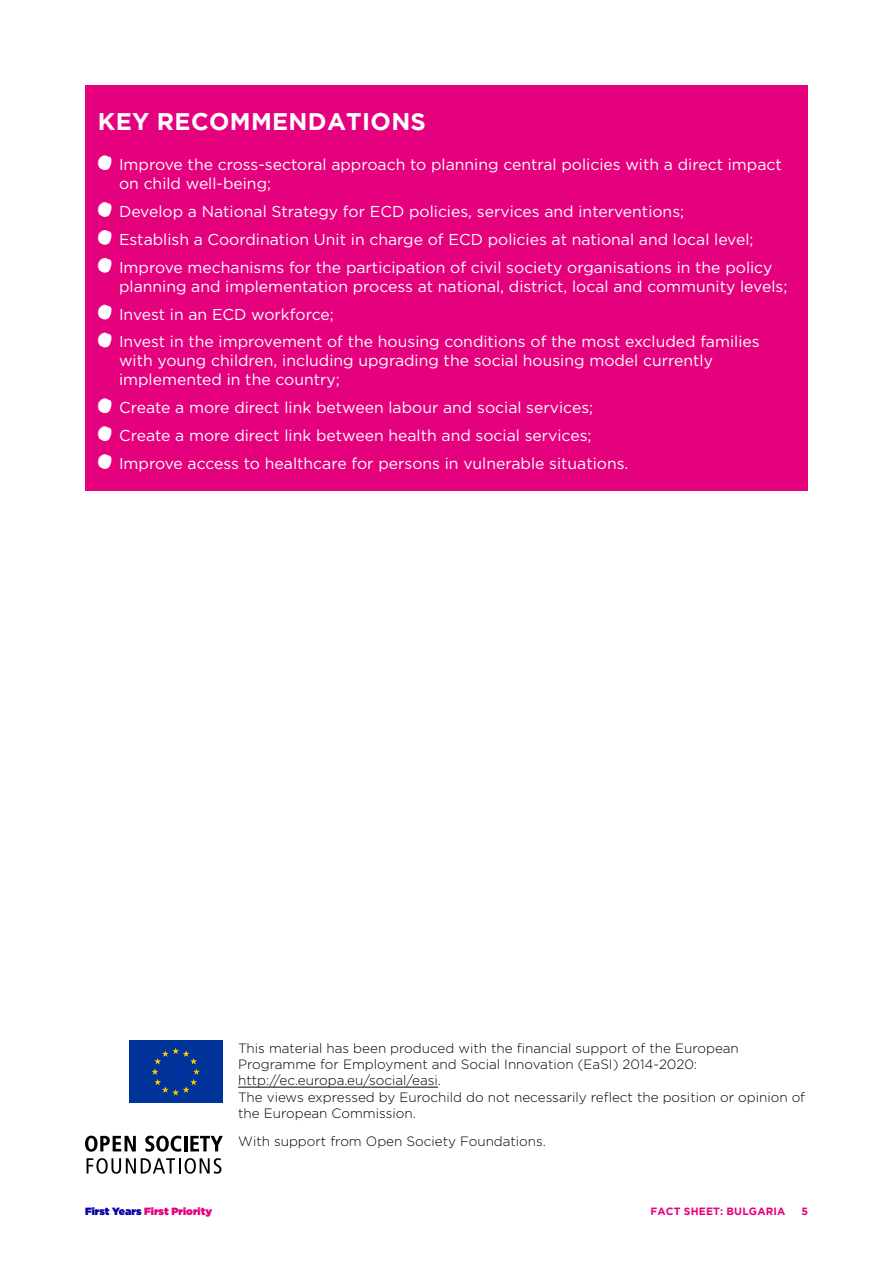
<style>
.page{position:relative;width:893px;height:1263px;background:#fff}
.page>*{position:absolute;margin:0;border:0;box-sizing:border-box;transform-origin:0 0}
.t1{font:700 24px "Gotham";letter-spacing:.015em;color:#fff}
.t2{font:15.75px/27.9px "Gotham";color:#fff}
.t3{font:300 13.5px/16.2px "Gotham";color:#000}
.t4{font:10.5px "Gotham Ultra";color:#e5007e}
.t5{font:700 10.5px "Gotham";letter-spacing:.015em;color:#e5007e}
.s1{color:#0000a4}
</style>
<div class="page">
<div style="left:85px;top:85px;width:723px;height:71px;background:#e5007e"></div>
<div style="left:85px;top:138px;width:723px;height:353px;background:#e5007e"></div>
<svg style="left:98px;top:155px;width:14px;height:15px"></svg>
<svg style="left:98px;top:202px;width:14px;height:15px"></svg>
<svg style="left:98px;top:230px;width:14px;height:15px"></svg>
<svg style="left:98px;top:258px;width:14px;height:15px"></svg>
<svg style="left:98px;top:305px;width:14px;height:14px"></svg>
<svg style="left:98px;top:333px;width:14px;height:14px"></svg>
<svg style="left:98px;top:398px;width:14px;height:15px"></svg>
<svg style="left:98px;top:426px;width:14px;height:15px"></svg>
<svg style="left:98px;top:454px;width:14px;height:15px"></svg>
<hr style="left:238px;top:1087px;width:200px;height:1px;background:#000">
<div style="left:129px;top:1041px;width:93px;height:62px;background:#039"></div>
<svg style="left:152px;top:1048px;width:48px;height:47px"></svg>
<svg style="left:85px;top:1136px;width:51px;height:16px"></svg>
<svg style="left:145px;top:1136px;width:36px;height:16px"></svg>
<hr style="left:184px;top:1136px;width:3px;height:15px;background:#000">
<svg style="left:190px;top:1136px;width:33px;height:15px"></svg>
<svg style="left:87px;top:1158px;width:134px;height:16px"></svg>
<h1 class="t1" style="left:98px;top:107px;width:330px">KEY RECOMMENDATIONS</h1>
<p class="t2" style="left:119px;top:155px;width:664px;line-height:18.9px">Improve the cross-sectoral approach to planning central policies with a direct impact on child well-being;</p>
<p class="t2" style="left:119px;top:197px;width:655px">Develop a National Strategy for ECD policies, services and interventions;<br>Establish a Coordination Unit in charge of ECD policies at national and local level;<br>Improve mechanisms for the participation of civil society organisations in the policy</p>
<p class="t2" style="left:119px;top:272px;width:670px">planning and implementation process at national, district, local and community levels;<br>Invest in an ECD workforce;<br>Invest in the improvement of the housing conditions of the most excluded families</p>
<p class="t2" style="left:119px;top:351px;width:595px;line-height:18.9px">with young children, including upgrading the social housing model currently implemented in the country;</p>
<p class="t2" style="left:119px;top:393px;width:511px">Create a more direct link between labour and social services;<br>Create a more direct link between health and social services;<br>Improve access to healthcare for persons in vulnerable situations.</p>
<p class="t4" style="left:85px;top:1205px;width:129px"><span class="s1">First Years</span> First Priority</p>
<p class="t3" style="left:238px;top:1040px;width:569px">This material has been produced with the financial support of the European Programme for Employment and Social Innovation (EaSI) 2014-2020: http://ec.europa.eu/social/easi.<br>The views expressed by Eurochild do not necessarily reflect the position or opinion of the European Commission.</p>
<p class="t3" style="left:238px;top:1133px;width:309px">With support from Open Society Foundations.</p>
<p class="t5" style="left:650px;top:1205px;width:137px">FACT SHEET: BULGARIA</p>
<p class="t5" style="left:801px;top:1205px;width:8px">5</p>
</div>
